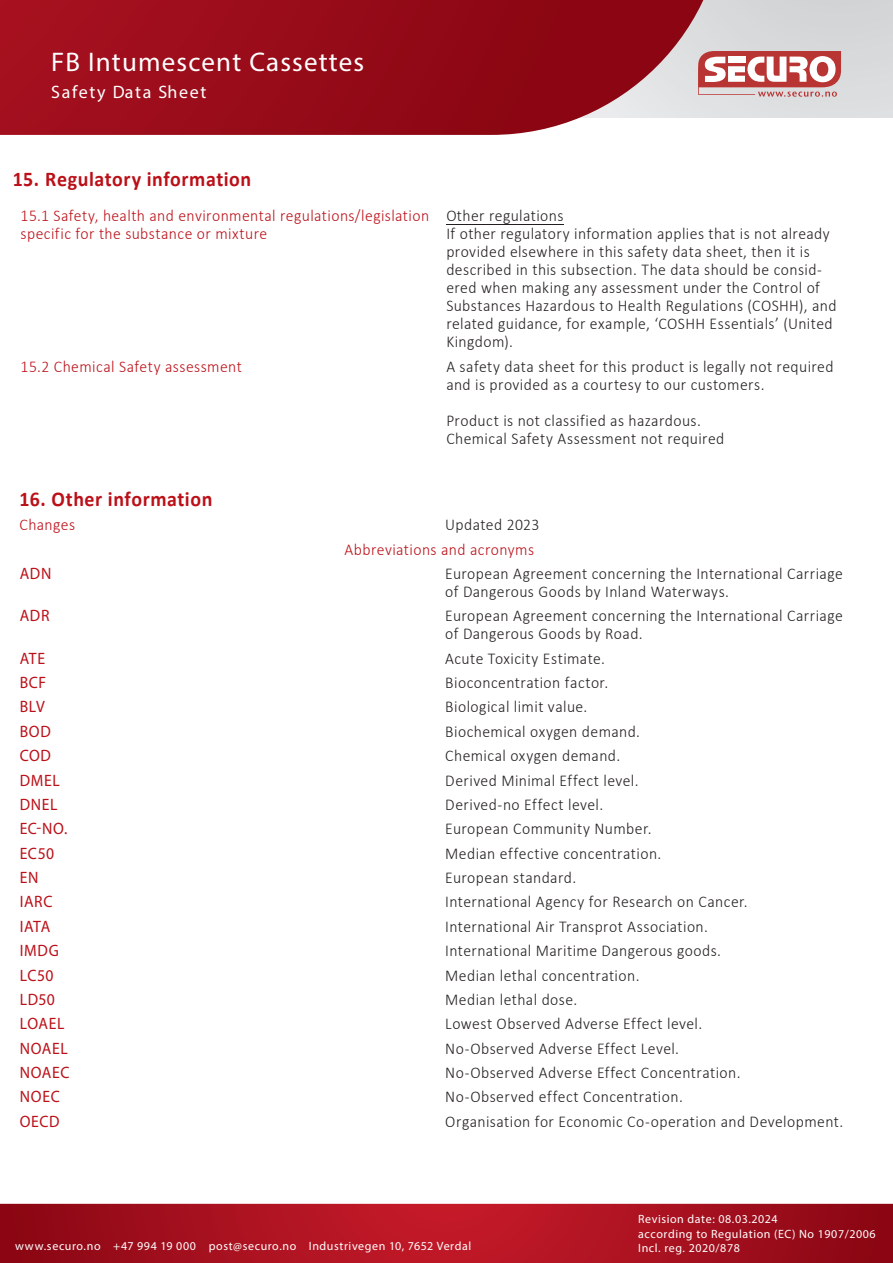
<style>
.page{position:relative;width:893px;height:1263px;background:#fff}
.page>*{position:absolute;margin:0;border:0;box-sizing:border-box;transform-origin:0 0}
.t1{font:27px "Myriad Pro";letter-spacing:.045em;color:#fff}
.t2{font:700 21px "Calibri";letter-spacing:.025em;color:#bb1018;scale:.95 1}
.t3{font:18px "Myriad Pro";letter-spacing:.09em;color:#fff}
.t4{font:300 16.5px/18px "Calibri";letter-spacing:.025em;color:#231f20;scale:.95 1}
.t5{font:300 16.5px/18px "Calibri";letter-spacing:.025em;color:#bb1018;scale:.95 1}
.t6{font:16.5px "Myriad Pro";letter-spacing:.04em;color:#bb1018;scale:.95 1}
.t7{font:12px/14.4px "Myriad Pro";letter-spacing:.045em;color:#fff}
</style>
<div class="page">
<hr style="left:446px;top:224px;width:117px;height:1px;background:#231f20">
<div style="left:725px;top:0;width:168px;height:118px;background:#d8d9db"></div>
<svg style="left:0;top:0;width:725px;height:135px;background:#9e212d"></svg>
<svg style="left:698px;top:51px;width:143px;height:46px"></svg>
<svg style="left:0;top:1204px;width:893px;height:59px;background:#a7101e"></svg>
<h1 class="t1" style="left:51px;top:46px;width:314px">FB Intumescent Cassettes</h1>
<p class="t3" style="left:51px;top:81px;width:157px">Safety Data Sheet</p>
<p class="t2" style="left:13px;top:164px;width:253px">15. Regulatory information</p>
<p class="t5" style="left:21px;top:206px;width:432px">15.1 Safety, health and environmental regulations/legislation specific for the substance or mixture</p>
<p class="t5" style="left:21px;top:357px;width:234px">15.2 Chemical Safety assessment</p>
<p class="t4" style="left:446px;top:206px;width:412px">Other regulations<br>If other regulatory information applies that is not already provided elsewhere in this safety data sheet, then it is described in this subsection. The data should be consid&shy;ered when making any assessment under the Control of Substances Hazardous to Health Regulations (COSHH), and related guidance, for example, ‘COSHH Essentials’ (United Kingdom).</p>
<p class="t4" style="left:446px;top:357px;width:409px">A safety data sheet for this product is legally not required and is provided as a courtesy to our customers.</p>
<p class="t4" style="left:446px;top:411px;width:294px">Product is not classified as hazardous.<br>Chemical Safety Assessment not required</p>
<p class="t2" style="left:20px;top:484px;width:205px">16. Other information</p>
<p class="t5" style="left:20px;top:515px;width:60px">Changes</p>
<p class="t4" style="left:445px;top:515px;width:101px">Updated 2023</p>
<p class="t5" style="left:344px;top:540px;width:201px">Abbreviations and acronyms</p>
<p class="t6" style="left:20px;top:563px;width:35px">ADN</p>
<p class="t4" style="left:445px;top:564px;width:420px">European Agreement concerning the International Carriage of Dangerous Goods by Inland Waterways.</p>
<p class="t6" style="left:20px;top:606px;width:33px">ADR</p>
<p class="t4" style="left:445px;top:607px;width:420px">European Agreement concerning the International Carriage of Dangerous Goods by Road.</p>
<p class="t6" style="left:20px;top:648px;width:28px">ATE</p>
<p class="t4" style="left:445px;top:649px;width:169px">Acute Toxicity Estimate.</p>
<p class="t6" style="left:20px;top:672px;width:29px">BCF</p>
<p class="t4" style="left:445px;top:673px;width:173px">Bioconcentration factor.</p>
<p class="t6" style="left:20px;top:697px;width:28px">BLV</p>
<p class="t4" style="left:445px;top:698px;width:151px">Biological limit value.</p>
<p class="t6" style="left:20px;top:721px;width:34px">BOD</p>
<p class="t4" style="left:445px;top:722px;width:206px">Biochemical oxygen demand.</p>
<p class="t6" style="left:20px;top:745px;width:35px">COD</p>
<p class="t4" style="left:445px;top:746px;width:186px">Chemical oxygen demand.</p>
<p class="t6" style="left:20px;top:770px;width:44px">DMEL</p>
<p class="t4" style="left:445px;top:771px;width:205px">Derived Minimal Effect level.</p>
<p class="t6" style="left:20px;top:794px;width:42px">DNEL</p>
<p class="t4" style="left:445px;top:795px;width:168px">Derived-no Effect level.</p>
<p class="t6" style="left:20px;top:819px;width:52px">EC-NO.</p>
<p class="t4" style="left:445px;top:820px;width:219px">European Community Number.</p>
<p class="t6" style="left:20px;top:843px;width:38px">EC50</p>
<p class="t4" style="left:445px;top:844px;width:229px">Median effective concentration.</p>
<p class="t6" style="left:20px;top:867px;width:21px">EN</p>
<p class="t4" style="left:445px;top:868px;width:139px">European standard.</p>
<p class="t6" style="left:20px;top:892px;width:36px">IARC</p>
<p class="t4" style="left:445px;top:893px;width:320px">International Agency for Research on Cancer.</p>
<p class="t6" style="left:20px;top:916px;width:34px">IATA</p>
<p class="t4" style="left:445px;top:917px;width:278px">International Air Transprot Association.</p>
<p class="t6" style="left:20px;top:940px;width:43px">IMDG</p>
<p class="t4" style="left:445px;top:941px;width:292px">International Maritime Dangerous goods.</p>
<p class="t6" style="left:20px;top:965px;width:37px">LC50</p>
<p class="t4" style="left:445px;top:966px;width:206px">Median lethal concentration.</p>
<p class="t6" style="left:20px;top:989px;width:39px">LD50</p>
<p class="t4" style="left:445px;top:990px;width:140px">Median lethal dose.</p>
<p class="t6" style="left:20px;top:1013px;width:49px">LOAEL</p>
<p class="t4" style="left:445px;top:1015px;width:272px">Lowest Observed Adverse Effect level.</p>
<p class="t6" style="left:20px;top:1038px;width:52px">NOAEL</p>
<p class="t4" style="left:445px;top:1039px;width:248px">No-Observed Adverse Effect Level.</p>
<p class="t6" style="left:20px;top:1062px;width:54px">NOAEC</p>
<p class="t4" style="left:445px;top:1063px;width:312px">No-Observed Adverse Effect Concentration.</p>
<p class="t6" style="left:20px;top:1087px;width:44px">NOEC</p>
<p class="t4" style="left:445px;top:1088px;width:252px">No-Observed effect Concentration.</p>
<p class="t6" style="left:20px;top:1111px;width:44px">OECD</p>
<p class="t4" style="left:445px;top:1112px;width:420px">Organisation for Economic Co-operation and Development.</p>
<p class="t7" style="left:15px;top:1239px;width:458px">www.securo.no +47 994 19 000 post@securo.no Industrivegen 10, 7652 Verdal</p>
<p class="t7" style="left:638px;top:1212px;width:239px">Revision date: 08.03.2024<br>according to Regulation (EC) No 1907/2006<br>Incl. reg. 2020/878</p>
</div>
